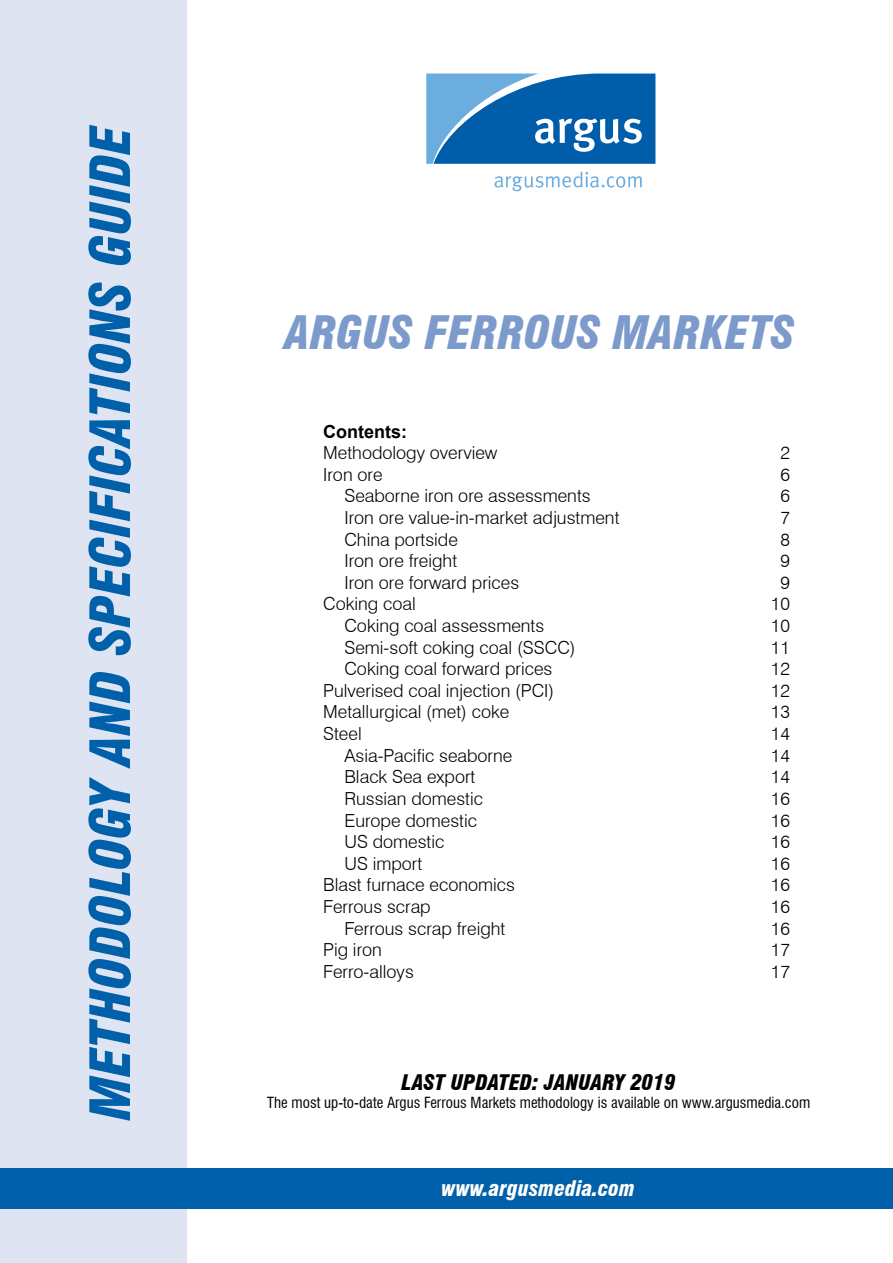
<style>
.page{position:relative;width:893px;height:1263px;background:#fff}
.page>*{position:absolute;margin:0;border:0;box-sizing:border-box;transform-origin:0 0}
.t1{font:italic 900 condensed 54px "Swiss 721 BT";color:#0060a9}
.t2{font:italic 900 condensed 45px "Swiss 721 BT";color:#7c9bcc}
.t3{font:italic 900 condensed 21px "Swiss 721 BT";color:#000}
.t4{font:italic 900 condensed 21px "Swiss 721 BT";color:#fff}
.t5{font:300 18px "Swiss 721 BT";color:#000}
.t6{font:700 18px "Arial";color:#000}
.t7{font:condensed 15px "Swiss 721 BT";color:#000}
</style>
<div class="page">
<div style="left:0;top:0;width:186px;height:1263px;background:#dfe4f2"></div>
<div style="left:0;top:1168px;width:893px;height:41px;background:#0060a9"></div>
<svg style="left:426px;top:74px;width:229px;height:90px;background:#307dbd"></svg>
<svg style="left:494px;top:172px;width:148px;height:19px"></svg>
<h1 class="t1" style="left:78px;top:1120px;width:997px;rotate:-90deg">METHODOLOGY AND SPECIFICATIONS GUIDE</h1>
<h2 class="t2" style="left:285px;top:306px;width:511px">ARG US FERROUS MARKETS</h2>
<p class="t6" style="left:323px;top:419px;width:85px">Contents:</p>
<p class="t5" style="left:323px;top:442px;width:176px">Methodology overview</p>
<p class="t5" style="left:780px;top:442px;width:11px">2</p>
<p class="t5" style="left:323px;top:463px;width:61px">Iron ore</p>
<p class="t5" style="left:780px;top:463px;width:11px">6</p>
<p class="t5" style="left:344px;top:485px;width:248px">Seaborne iron ore assessments</p>
<p class="t5" style="left:780px;top:485px;width:11px">6</p>
<p class="t5" style="left:344px;top:507px;width:277px">Iron ore value-in-market adjustment</p>
<p class="t5" style="left:780px;top:507px;width:11px">7</p>
<p class="t5" style="left:344px;top:528px;width:115px">China portside</p>
<p class="t5" style="left:780px;top:528px;width:11px">8</p>
<p class="t5" style="left:344px;top:550px;width:114px">Iron ore freight</p>
<p class="t5" style="left:780px;top:550px;width:11px">9</p>
<p class="t5" style="left:344px;top:571px;width:176px">Iron ore forward prices</p>
<p class="t5" style="left:780px;top:571px;width:11px">9</p>
<p class="t5" style="left:323px;top:593px;width:94px">Coking coal</p>
<p class="t5" style="left:771px;top:593px;width:21px">10</p>
<p class="t5" style="left:344px;top:615px;width:201px">Coking coal assessments</p>
<p class="t5" style="left:771px;top:615px;width:21px">10</p>
<p class="t5" style="left:344px;top:636px;width:233px">Semi-soft coking coal (SSCC)</p>
<p class="t5" style="left:771px;top:636px;width:21px">11</p>
<p class="t5" style="left:344px;top:658px;width:209px">Coking coal forward prices</p>
<p class="t5" style="left:771px;top:658px;width:21px">12</p>
<p class="t5" style="left:323px;top:679px;width:233px">Pulverised coal injection (PCI)</p>
<p class="t5" style="left:771px;top:679px;width:21px">12</p>
<p class="t5" style="left:323px;top:701px;width:188px">Metallurgical (met) coke</p>
<p class="t5" style="left:771px;top:701px;width:21px">13</p>
<p class="t5" style="left:323px;top:723px;width:40px">Steel</p>
<p class="t5" style="left:771px;top:723px;width:21px">14</p>
<p class="t5" style="left:344px;top:744px;width:169px">Asia-Pacific seaborne</p>
<p class="t5" style="left:771px;top:744px;width:21px">14</p>
<p class="t5" style="left:344px;top:766px;width:133px">Black Sea export</p>
<p class="t5" style="left:771px;top:766px;width:21px">14</p>
<p class="t5" style="left:344px;top:787px;width:140px">Russian domestic</p>
<p class="t5" style="left:771px;top:787px;width:21px">16</p>
<p class="t5" style="left:344px;top:809px;width:134px">Europe domestic</p>
<p class="t5" style="left:771px;top:809px;width:21px">16</p>
<p class="t5" style="left:344px;top:831px;width:102px">US domestic</p>
<p class="t5" style="left:771px;top:831px;width:21px">16</p>
<p class="t5" style="left:344px;top:852px;width:79px">US import</p>
<p class="t5" style="left:771px;top:852px;width:21px">16</p>
<p class="t5" style="left:323px;top:874px;width:193px">Blast furnace economics</p>
<p class="t5" style="left:771px;top:874px;width:21px">16</p>
<p class="t5" style="left:323px;top:895px;width:109px">Ferrous scrap</p>
<p class="t5" style="left:771px;top:895px;width:21px">16</p>
<p class="t5" style="left:344px;top:917px;width:162px">Ferrous scrap freight</p>
<p class="t5" style="left:771px;top:917px;width:21px">16</p>
<p class="t5" style="left:323px;top:939px;width:60px">Pig iron</p>
<p class="t5" style="left:771px;top:939px;width:21px">17</p>
<p class="t5" style="left:323px;top:960px;width:92px">Ferro-alloys</p>
<p class="t5" style="left:771px;top:960px;width:21px">17</p>
<p class="t3" style="left:401px;top:1070px;width:276px">LAST UPDATED: JANUARY 2019</p>
<p class="t7" style="left:267px;top:1094px;width:545px">The most up-to-date Argus Ferrous Markets methodology is available on www.argusmedia.com</p>
<p class="t4" style="left:441px;top:1176px;width:195px">WWW.ARGUSMEDIA.COM</p>
</div>
